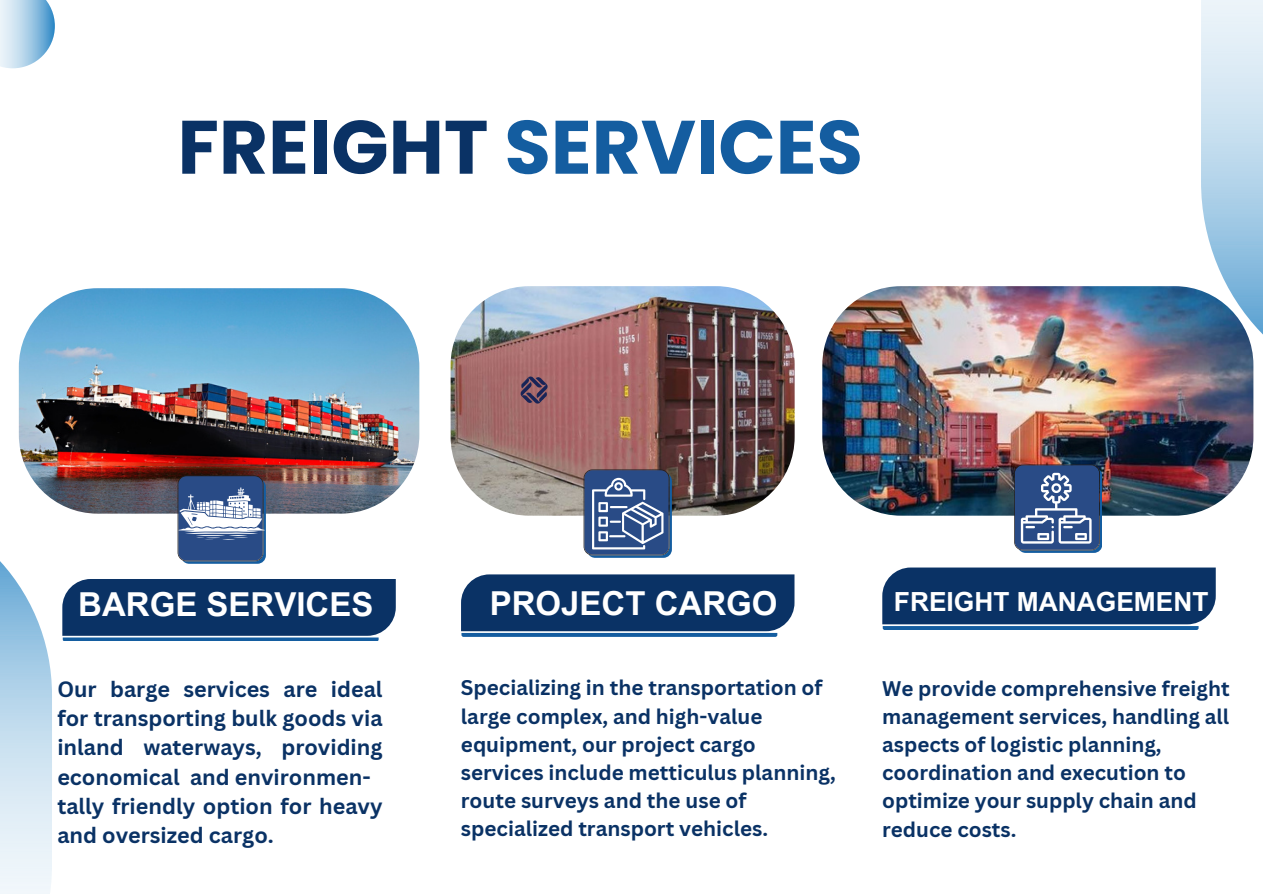
<style>
.page{position:relative;width:1263px;height:894px;background:#fff}
.page>*{position:absolute;margin:0;border:0;box-sizing:border-box;transform-origin:0 0}
.t1{font:700 75.45px "Poppins";color:#145da0}
.t2{font:700 33px "Arial MT Pro";color:#fff}
.t3{font:700 26.4px "Arial MT Pro";color:#fff}
.t4{font:700 21.6px/29.2px "Canva Sans";color:#0a3265;text-align:justify}
.t5{font:700 20.7px/28px "Canva Sans";color:#0a3265}
.t6{font:700 20.55px/28.2px "Canva Sans";color:#0a3265}
.s1{color:#0a3265}
</style>
<div class="page">
<img style="left:1201px;top:0;width:62px;height:395px">
<img style="left:0;top:496px;width:52px;height:397px">
<img style="left:0;top:0;width:55px;height:68px">
<svg style="left:62px;top:579px;width:334px;height:61px;background:#163d6e"></svg>
<svg style="left:461px;top:574px;width:333px;height:62px;background:#173e6f"></svg>
<svg style="left:882px;top:567px;width:334px;height:62px;background:#183f70"></svg>
<img style="left:19px;top:288px;width:400px;height:225px;border-radius:79px">
<svg style="left:178px;top:475px;width:92px;height:88px"></svg>
<img style="left:451px;top:286px;width:344px;height:229px;border-radius:79px">
<img style="left:822px;top:286px;width:431px;height:229px;border-radius:79px">
<svg style="left:584px;top:469px;width:87px;height:88px;background:#506b99"></svg>
<svg style="left:1014px;top:464px;width:88px;height:88px;background:#4e6a98"></svg>
<img style="left:506px;top:368px;width:56px;height:45px">
<p class="t1" style="left:178px;top:94px;width:687px"><span class="s1">FREIGHT</span> SERVICES</p>
<p class="t2" style="left:78px;top:592px;width:297px">BARGE SERVICES</p>
<p class="t2" style="left:490px;top:590px;width:289px">PROJECT CARGO</p>
<p class="t3" style="left:894px;top:591px;width:316px">FREIGHT MANAGEMENT</p>
<p class="t4" style="left:57px;top:673px;width:327px">Our barge services are ideal for transporting bulk goods via inland waterways, providing economical and environmen-</p>
<p class="t4" style="left:57px;top:790px;width:327px">tally friendly option for heavy and oversized cargo.</p>
<p class="t5" style="left:461px;top:673px;width:376px">Specializing in the transportation of large complex, and high-value equipment, our project cargo services include metticulus planning, route surveys and the use of specialized transport vehicles.</p>
<p class="t6" style="left:882px;top:673px;width:349px">We provide comprehensive freight management services, handling all aspects of logistic planning, coordination and execution to optimize your supply chain and reduce costs.</p>
</div>
